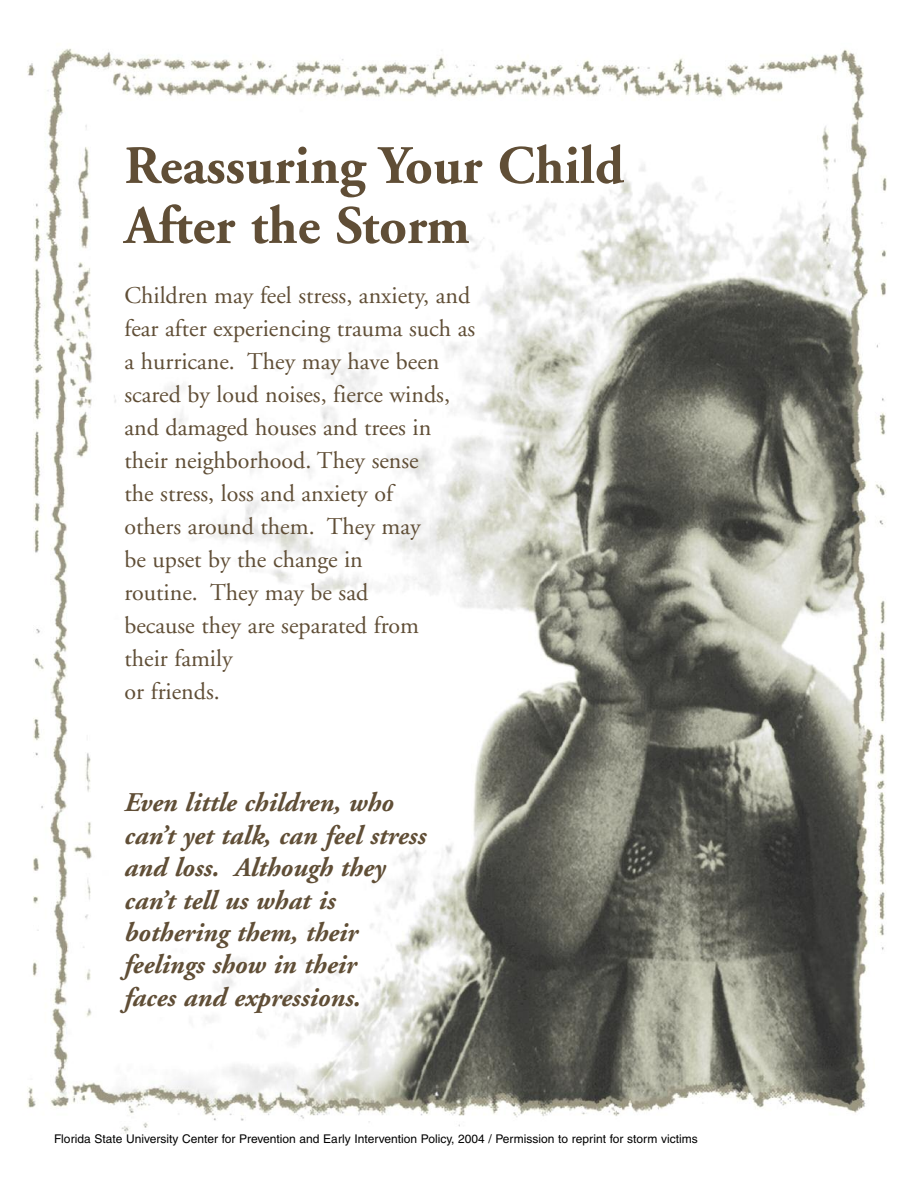
<style>
.page{position:relative;width:918px;height:1188px;background:#fff}
.page>*{position:absolute;margin:0;border:0;box-sizing:border-box;transform-origin:0 0}
.t1{font:700 54px/60px "Adobe Garamond";color:#604e36}
.t2{font:italic 700 27px/32.4px "Adobe Garamond";color:#604e36}
.t3{font:24px/33px "Adobe Garamond";color:#604e36}
.t4{font:12px "Helvetica";color:#000}
</style>
<div class="page">
<img style="left:27px;top:48px;width:860px;height:1085px">
<h1 class="t1" style="left:124px;top:140px;width:501px">Reassuring Your Child<br>After the Storm</h1>
<p class="t3" style="left:124px;top:281px;width:352px">Children may feel stress, anxiety, and fear after experiencing trauma such as a hurricane. They may have been scared by loud noises, fierce winds, and damaged houses and trees in their neighborhood. They sense<br>the stress, loss and anxiety of<br>others around them. They may<br>be upset by the change in<br>routine. They may be sad<br>because they are separated from<br>their family<br>or friends.</p>
<p class="t2" style="left:124px;top:789px;width:303px">Even little children, who can’t yet talk, can feel stress and loss. Although they can’t tell us what is bothering them, their feelings show in their<br>faces and expressions.</p>
<p class="t4" style="left:54px;top:1134px;width:645px">Florida State University Center for Prevention and Early Intervention Policy, 2004 / Permission to reprint for storm victims</p>
</div>
